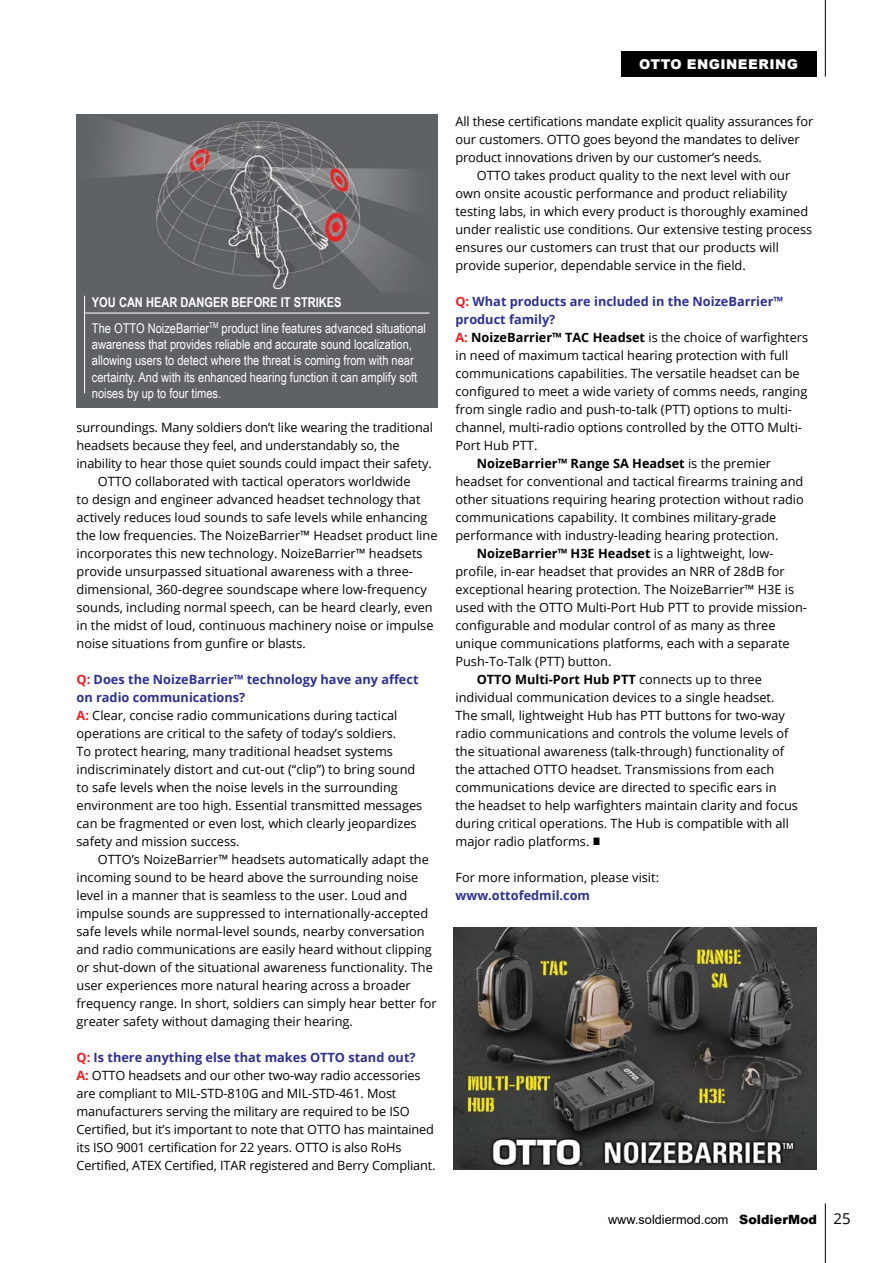
<style>
.page{position:relative;width:893px;height:1263px;background:#fff}
.page>*{position:absolute;margin:0;border:0;box-sizing:border-box;transform-origin:0 0}
.t1{font:15px "Open Sans";color:#000}
.t2{font:13.5px/16.2px "Arial Narrow";color:#fff}
.t3{font:900 13.5px "Arial";letter-spacing:.035em;color:#fff}
.t4{font:12.75px/18px "Open Sans";color:#000}
.t5{font:700 12.75px "Open Sans";color:#000}
.t6{font:700 12.75px "Open Sans";color:#2e3092}
.t7{font:12.75px "Arial";color:#000}
.s1{font-weight:700}
.s2{font-weight:700;color:#ed1d24}
.s3{font-weight:700;color:#2e3092}
.s4{color:#ed1d24}
.s5{font-weight:400}
.s6{font-weight:900}
</style>
<div class="page">
<hr style="left:825px;top:0;width:1px;height:77px;background:#000">
<div style="left:621px;top:51px;width:195px;height:26px;background:#000"></div>
<hr style="left:825px;top:1203px;width:1px;height:60px;background:#000">
<img style="left:453px;top:927px;width:363px;height:242px">
<img style="left:77px;top:114px;width:360px;height:293px">
<hr style="left:85px;top:313px;width:344px;height:1px;background:#fff">
<hr style="left:84px;top:296px;width:1px;height:97px;background:#fff">
<p class="t3" style="left:639px;top:54px;width:160px">OTTO ENGINEERING</p>
<p class="t2" style="left:92px;top:288px;width:336px;line-height:26.4px"><span class="s1">YOU CAN HEAR DANGER BEFORE IT STRIKES<br></span>The OTTO NoizeBarrier<sup>TM</sup> product line features advanced situational</p>
<p class="t2" style="left:92px;top:336px;width:327px">awareness that provides reliable and accurate sound localization, allowing users to detect where the threat is coming from with near certainty. And with its enhanced hearing function it can amplify soft noises by up to four times.</p>
<p class="t4" style="left:77px;top:418px;width:358px">surroundings. Many soldiers don’t like wearing the traditional</p>
<p class="t4" style="left:77px;top:436px;width:325px">headsets because they feel, and understandably so, the</p>
<p class="t4" style="left:77px;top:454px;width:357px">inability to hear those quiet sounds could impact their safety.</p>
<p class="t4" style="left:98px;top:472px;width:314px">OTTO collaborated with tactical operators worldwide</p>
<p class="t4" style="left:77px;top:490px;width:345px">to design and engineer advanced headset technology that</p>
<p class="t4" style="left:77px;top:508px;width:353px">actively reduces loud sounds to safe levels while enhancing</p>
<p class="t4" style="left:77px;top:526px;width:362px">the low frequencies. The NoizeBarrier™ Headset product line</p>
<p class="t4" style="left:77px;top:544px;width:348px">incorporates this new technology. NoizeBarrier™ headsets</p>
<p class="t4" style="left:77px;top:562px;width:338px">provide unsurpassed situational awareness with a three-</p>
<p class="t4" style="left:77px;top:580px;width:352px">dimensional, 360-degree soundscape where low-frequency</p>
<p class="t4" style="left:77px;top:598px;width:358px">sounds, including normal speech, can be heard clearly, even</p>
<p class="t4" style="left:77px;top:616px;width:358px">in the midst of loud, continuous machinery noise or impulse</p>
<p class="t4" style="left:77px;top:634px;width:231px">noise situations from gunfire or blasts.</p>
<p class="t4" style="left:77px;top:670px;width:347px"><span class="s2">Q:</span> <span class="s3">Does the NoizeBarrier™ technology have any affect on radio communications?<br></span><span class="s2">A:</span> Clear, concise radio communications during tactical operations are critical to the safety of today’s soldiers.<br>To protect hearing, many traditional headset systems indiscriminately distort and cut-out (“clip”) to bring sound to safe levels when the noise levels in the surrounding environment are too high. Essential transmitted messages can be fragmented or even lost, which clearly jeopardizes safety and mission success.</p>
<p class="t4" style="left:77px;top:850px;width:362px;text-indent:21px">OTTO’s NoizeBarrier™ headsets automatically adapt the incoming sound to be heard above the surrounding noise level in a manner that is seamless to the user. Loud and impulse sounds are suppressed to internationally-accepted safe levels while normal-level sounds, nearby conversation and radio communications are easily heard without clipping or shut-down of the situational awareness functionality. The user experiences more natural hearing across a broader frequency range. In short, soldiers can simply hear better for greater safety without damaging their hearing.</p>
<p class="t4" style="left:77px;top:1048px;width:361px"><span class="s2">Q:</span> <span class="s3">Is there anything else that makes OTTO stand out?<br></span><span class="s2">A:</span> OTTO headsets and our other two-way radio accessories are compliant to MIL-STD-810G and MIL-STD-461. Most manufacturers serving the military are required to be ISO Certified, but it’s important to note that OTTO has maintained its ISO 9001 certification for 22 years. OTTO is also RoHs Certified, ATEX Certified, ITAR registered and Berry Compliant.</p>
<p class="t4" style="left:455px;top:112px;width:359px">All these certifications mandate explicit quality assurances for</p>
<p class="t4" style="left:455px;top:130px;width:346px">our customers. OTTO goes beyond the mandates to deliver</p>
<p class="t4" style="left:455px;top:148px;width:308px">product innovations driven by our customer’s needs.</p>
<p class="t4" style="left:477px;top:166px;width:315px">OTTO takes product quality to the next level with our</p>
<p class="t4" style="left:455px;top:184px;width:333px">own onsite acoustic performance and product reliability</p>
<p class="t4" style="left:455px;top:202px;width:354px">testing labs, in which every product is thoroughly examined</p>
<p class="t4" style="left:455px;top:220px;width:358px">under realistic use conditions. Our extensive testing process</p>
<p class="t4" style="left:455px;top:238px;width:325px">ensures our customers can trust that our products will</p>
<p class="t4" style="left:455px;top:256px;width:292px">provide superior, dependable service in the field.</p>
<p class="t6" style="left:455px;top:293px;width:329px"><span class="s4">Q:</span> What products are included in the NoizeBarrier™</p>
<p class="t6" style="left:455px;top:311px;width:101px">product family?</p>
<p class="t4" style="left:455px;top:328px;width:354px"><span class="s2">A:</span> <span class="s1">NoizeBarrier™ TAC Headset</span> is the choice of warfighters</p>
<p class="t4" style="left:455px;top:346px;width:334px">in need of maximum tactical hearing protection with full</p>
<p class="t4" style="left:455px;top:364px;width:346px">communications capabilities. The versatile headset can be</p>
<p class="t4" style="left:455px;top:382px;width:353px">configured to meet a wide variety of comms needs, ranging</p>
<p class="t4" style="left:455px;top:400px;width:338px">from single radio and push-to-talk (PTT) options to multi-</p>
<p class="t4" style="left:455px;top:418px;width:348px">channel, multi-radio options controlled by the OTTO Multi-</p>
<p class="t4" style="left:455px;top:436px;width:83px">Port Hub PTT.</p>
<p class="t5" style="left:477px;top:455px;width:296px">NoizeBarrier™ Range SA Headset <span class="s5">is the premier</span></p>
<p class="t4" style="left:455px;top:472px;width:349px">headset for conventional and tactical firearms training and</p>
<p class="t4" style="left:455px;top:490px;width:350px">other situations requiring hearing protection without radio</p>
<p class="t4" style="left:455px;top:508px;width:322px">communications capability. It combines military-grade</p>
<p class="t4" style="left:455px;top:526px;width:324px">performance with industry-leading hearing protection.</p>
<p class="t5" style="left:477px;top:545px;width:298px">NoizeBarrier™ H3E Headset <span class="s5">is a lightweight, low-</span></p>
<p class="t4" style="left:455px;top:562px;width:331px">profile, in-ear headset that provides an NRR of 28dB for</p>
<p class="t4" style="left:455px;top:580px;width:340px">exceptional hearing protection. The NoizeBarrier™ H3E is</p>
<p class="t4" style="left:455px;top:598px;width:353px">used with the OTTO Multi-Port Hub PTT to provide mission-</p>
<p class="t4" style="left:455px;top:616px;width:322px">configurable and modular control of as many as three</p>
<p class="t4" style="left:455px;top:634px;width:336px">unique communications platforms, each with a separate</p>
<p class="t4" style="left:455px;top:652px;width:157px">Push-To-Talk (PTT) button.</p>
<p class="t5" style="left:477px;top:671px;width:287px">OTTO Multi-Port Hub PTT <span class="s5">connects up to three</span></p>
<p class="t4" style="left:455px;top:688px;width:321px">individual communication devices to a single headset.</p>
<p class="t4" style="left:455px;top:706px;width:331px">The small, lightweight Hub has PTT buttons for two-way</p>
<p class="t4" style="left:455px;top:724px;width:335px">radio communications and controls the volume levels of</p>
<p class="t4" style="left:455px;top:742px;width:330px">the situational awareness (talk-through) functionality of</p>
<p class="t4" style="left:455px;top:760px;width:320px">the attached OTTO headset. Transmissions from each</p>
<p class="t4" style="left:455px;top:778px;width:322px">communications device are directed to specific ears in</p>
<p class="t4" style="left:455px;top:796px;width:344px">the headset to help warfighters maintain clarity and focus</p>
<p class="t4" style="left:455px;top:814px;width:335px">during critical operations. The Hub is compatible with all</p>
<p class="t4" style="left:455px;top:832px;width:146px">major radio platforms. ■</p>
<p class="t4" style="left:455px;top:868px;width:205px">For more information, please visit:</p>
<p class="t6" style="left:455px;top:886px;width:136px">www.ottofedmil.com</p>
<p class="t7" style="left:608px;top:1211px;width:210px">www.soldiermod.com <span class="s6">SoldierMod</span></p>
<p class="t1" style="left:833px;top:1208px;width:19px">25</p>
</div>
